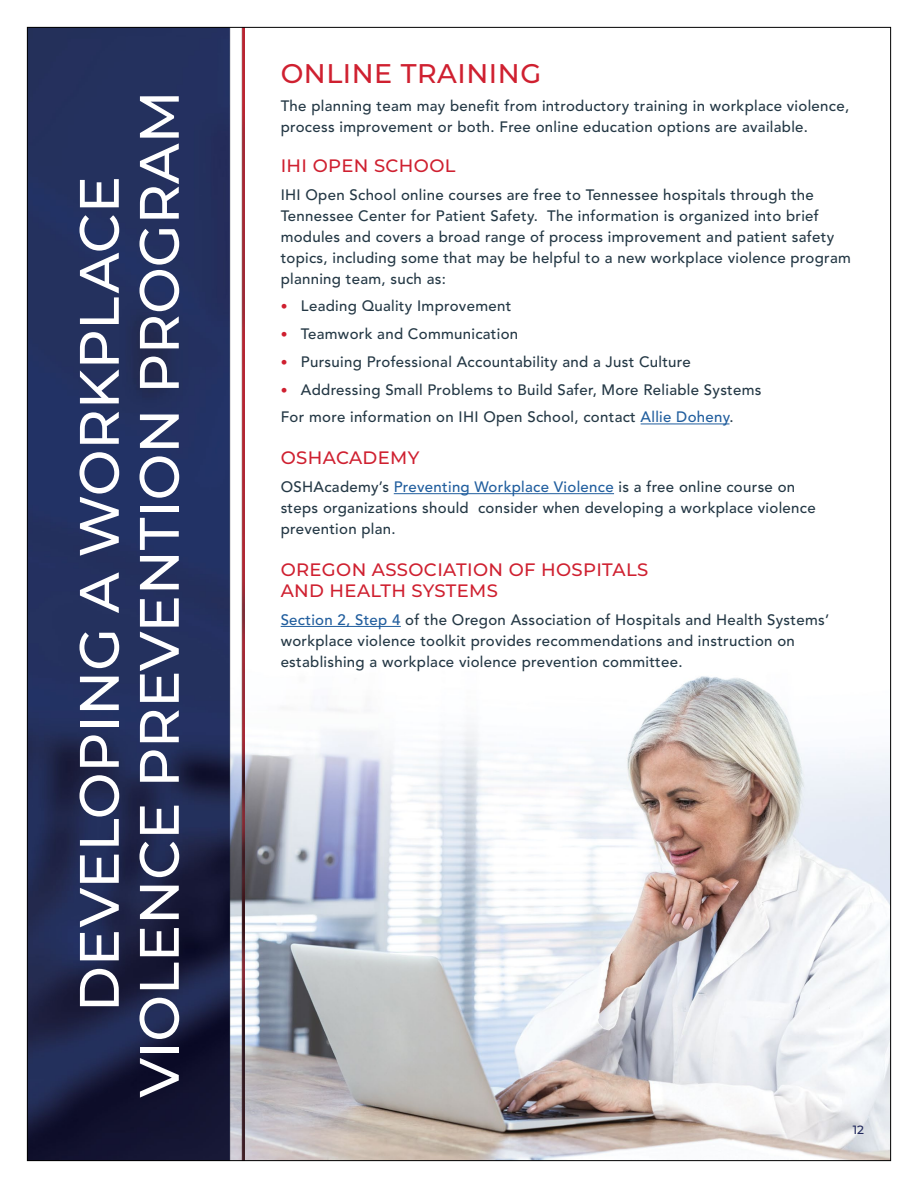
<style>
.page{position:relative;width:918px;height:1188px;background:#fff}
.page>*{position:absolute;margin:0;border:0;box-sizing:border-box;transform-origin:0 0}
.t1{font:500 55.5px/60px "Montserrat";color:#fff;text-align:center}
.t2{font:500 27px "Montserrat";letter-spacing:.02em;color:#cf2030}
.t3{font:500 18px/21px "Montserrat";letter-spacing:.02em;color:#cf2030}
.t4{font:500 15px/21px "Avenir LT Std";letter-spacing:.02em;color:#243845}
.t5{font:500 12px "Montserrat";color:#20285c}
.s1{font-size:13.5px;color:#cf2030}
.s2{color:#215e9e}
</style>
<div class="page">
<img style="left:245px;top:423px;width:644px;height:736px">
<img style="left:29px;top:29px;width:216px;height:1130px">
<hr style="left:641px;top:424px;width:89px;height:1px;background:#215e9e">
<hr style="left:394px;top:493px;width:220px;height:1px;background:#215e9e">
<hr style="left:281px;top:626px;width:120px;height:1px;background:#215e9e">
<h1 class="t1" style="left:67px;top:1098px;width:1009px;rotate:-90deg">DEVELOPING A WORKPLACE<br>VIOLENCE PREVENTION PROGRAM</h1>
<h2 class="t2" style="left:281px;top:55px;width:262px">ONLINE TRAINING</h2>
<p class="t4" style="left:281px;top:96px;width:570px">The planning team may benefit from introductory training in workplace violence, process improvement or both. Free online education options are available.</p>
<p class="t3" style="left:281px;top:154px;width:176px">IHI OPEN SCHOOL</p>
<p class="t4" style="left:281px;top:184px;width:572px">IHI Open School online courses are free to Tennessee hospitals through the Tennessee Center for Patient Safety. The information is organized into brief modules and covers a broad range of process improvement and patient safety topics, including some that may be helpful to a new workplace violence program planning team, such as:</p>
<p class="t4" style="left:281px;top:296px;width:232px"><span class="s1">•</span> Leading Quality Improvement</p>
<p class="t4" style="left:281px;top:324px;width:239px"><span class="s1">•</span> Teamwork and Communication</p>
<p class="t4" style="left:281px;top:352px;width:412px"><span class="s1">•</span> Pursuing Professional Accountability and a Just Culture</p>
<p class="t4" style="left:281px;top:376px;width:482px;line-height:27.8px"><span class="s1">•</span> Addressing Small Problems to Build Safer, More Reliable Systems<br>For more information on IHI Open School, contact <span class="s2">Allie Doheny</span>.</p>
<p class="t3" style="left:281px;top:447px;width:140px">OSHACADEMY</p>
<p class="t4" style="left:281px;top:477px;width:537px">OSHAcademy’s <span class="s2">Preventing Workplace Violence</span> is a free online course on steps organizations should consider when developing a workplace violence prevention plan.</p>
<p class="t3" style="left:281px;top:559px;width:369px">OREGON ASSOCIATION OF HOSPITALS<br>AND HEALTH SYSTEMS</p>
<p class="t4" style="left:281px;top:610px;width:550px"><span class="s2">Section 2, Step 4</span> of the Oregon Association of Hospitals and Health Systems’ workplace violence toolkit provides recommendations and instruction on establishing a workplace violence prevention committee.</p>
<p class="t5" style="left:853px;top:1121px;width:13px">12</p>
</div>
